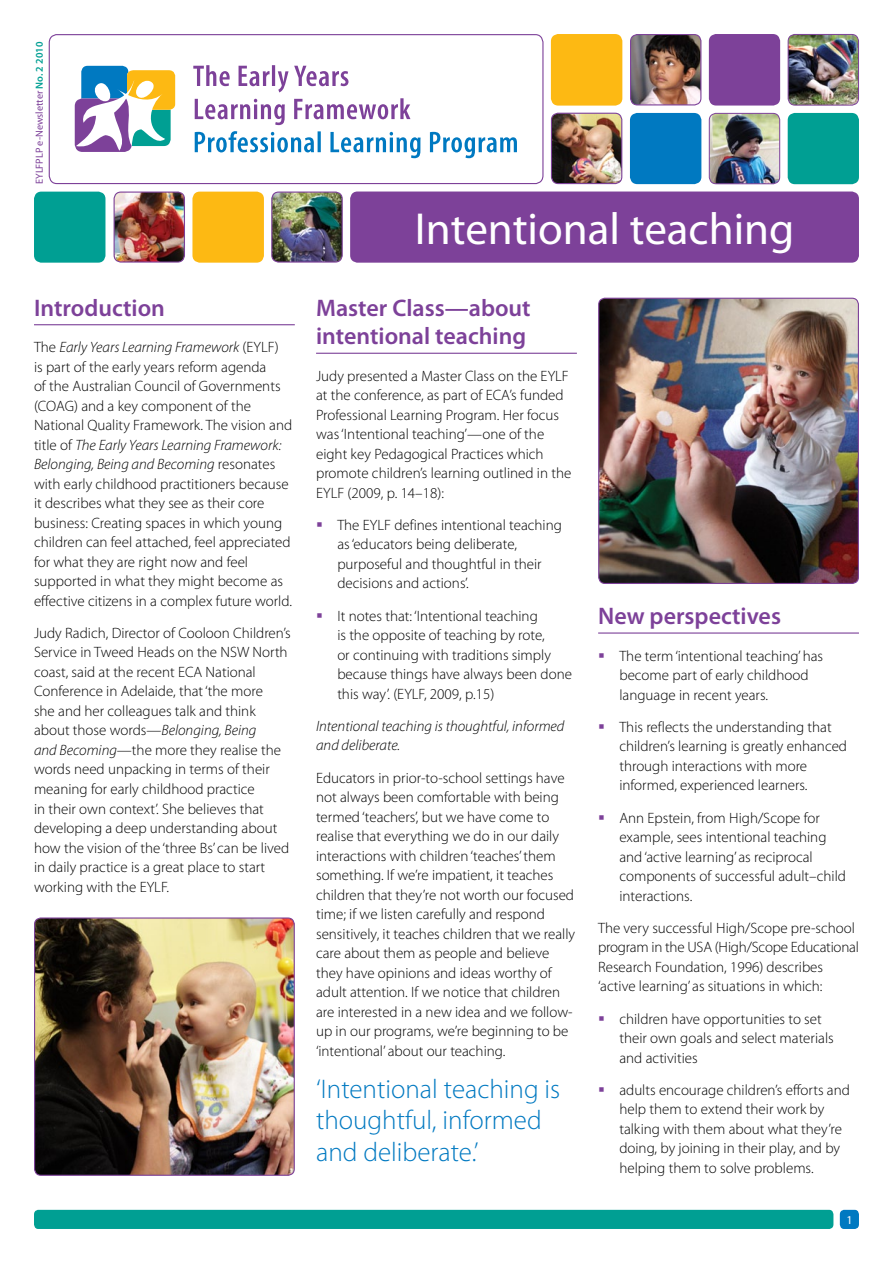
<style>
.page{position:relative;width:893px;height:1263px;background:#fff}
.page>*{position:absolute;margin:0;border:0;box-sizing:border-box;transform-origin:0 0}
.t1{font:45px "Myriad Pro";color:#fff}
.t2{font:300 27px/31.5px "Myriad Pro";color:#0079c1}
.t3{font:600 24px/28.5px "Myriad Pro";color:#7d4199}
.t4{font:300 15px/19.5px "Myriad Pro";color:#000}
.t5{font:italic 300 15px/19.5px "Myriad Pro";color:#000}
.t6{font:12px "Myriad Pro";color:#fff}
.t7{font:10.2px "Myriad Pro";color:#7d4199}
.s1{font-weight:600;color:#009f93}
.s2{font-style:italic}
</style>
<div class="page">
<div style="left:840px;top:1210px;width:19px;height:19px;background:#0079c1;border-radius:4px"></div>
<div style="left:34px;top:1210px;width:799px;height:19px;background:#009f93;border-radius:4px"></div>
<hr style="left:34px;top:324px;width:261px;height:1px;background:#7d4199">
<div style="left:49px;top:34px;width:494px;height:150px;border:1px solid #7d4199;border-radius:8px"></div>
<svg style="left:75px;top:66px;width:100px;height:86px"></svg>
<svg style="left:195px;top:131px;width:322px;height:27px"></svg>
<svg style="left:195px;top:98px;width:215px;height:27px"></svg>
<svg style="left:193px;top:65px;width:155px;height:27px"></svg>
<div style="left:788px;top:113px;width:71px;height:71px;background:#009f93;border-radius:7px"></div>
<img style="left:709px;top:113px;width:71px;height:71px">
<div style="left:709px;top:113px;width:71px;height:71px;border:1px solid #7d4199;border-radius:7px"></div>
<div style="left:709px;top:34px;width:71px;height:72px;background:#7d4199;border-radius:7px"></div>
<img style="left:788px;top:34px;width:70px;height:71px">
<div style="left:788px;top:34px;width:71px;height:72px;border:1px solid #7d4199;border-radius:7px"></div>
<div style="left:630px;top:113px;width:71px;height:71px;background:#0079c1;border-radius:7px"></div>
<img style="left:551px;top:113px;width:71px;height:71px">
<div style="left:551px;top:113px;width:71px;height:71px;border:1px solid #7d4199;border-radius:7px"></div>
<img style="left:631px;top:35px;width:70px;height:70px">
<div style="left:630px;top:34px;width:71px;height:71px;border:1px solid #7d4199;border-radius:7px"></div>
<div style="left:551px;top:34px;width:71px;height:72px;background:#fdb913;border-radius:7px"></div>
<div style="left:192px;top:192px;width:72px;height:71px;background:#fdb913;border-radius:7px"></div>
<img style="left:272px;top:192px;width:70px;height:69px">
<div style="left:271px;top:192px;width:72px;height:71px;border:1px solid #7d4199;border-radius:7px"></div>
<div style="left:34px;top:192px;width:71px;height:71px;background:#009f93;border-radius:7px"></div>
<div style="left:350px;top:191px;width:509px;height:72px;background:#7d4199;border-radius:7px"></div>
<img style="left:114px;top:192px;width:70px;height:70px">
<div style="left:114px;top:192px;width:71px;height:71px;border:1px solid #7d4199;border-radius:7px"></div>
<hr style="left:316px;top:353px;width:261px;height:1px;background:#7d4199">
<hr style="left:598px;top:632px;width:261px;height:2px;background:#7d4199">
<img style="left:36px;top:919px;width:257px;height:255px">
<div style="left:34px;top:917px;width:261px;height:259px;border:1px solid #7d4199;border-radius:6px"></div>
<img style="left:600px;top:298px;width:258px;height:284px">
<div style="left:598px;top:298px;width:261px;height:286px;border:1px solid #7d4199;border-radius:6px"></div>
<p class="t7" style="left:33px;top:184px;width:144px;rotate:-90deg">EYLFPLP e-Newsletter <span class="s1">No. 2 2010</span></p>
<h3 class="t3" style="left:34px;top:293px;width:132px">Introduction</h3>
<p class="t4" style="left:34px;top:337px;width:260px">The <span class="s2">Early Years Learning Framework</span> (EYLF)<br>is part of the early years reform agenda<br>of the Australian Council of Governments (COAG) and a key component of the National Quality Framework. The vision and title of <span class="s2">The Early Years Learning Framework:<br>Belonging, Being and Becoming</span> resonates with early childhood practitioners because it describes what they see as their core business: Creating spaces in which young children can feel attached, feel appreciated for what they are right now and feel supported in what they might become as effective citizens in a complex future world.</p>
<p class="t4" style="left:34px;top:623px;width:258px">Judy Radich, Director of Cooloon Children’s Service in Tweed Heads on the NSW North coast, said at the recent ECA National Conference in Adelaide, that ‘the more<br>she and her colleagues talk and think about those words—<span class="s2">Belonging, Being<br>and Becoming</span>—the more they realise the words need unpacking in terms of their meaning for early childhood practice<br>in their own context’. She believes that developing a deep understanding about how the vision of the ‘three Bs’ can be lived in daily practice is a great place to start working with the EYLF.</p>
<h1 class="t1" style="left:415px;top:201px;width:381px">Intentional teaching</h1>
<h3 class="t3" style="left:316px;top:293px;width:216px">Master Class—about intentional teaching</h3>
<p class="t4" style="left:316px;top:366px;width:257px">Judy presented a Master Class on the EYLF at the conference, as part of ECA’s funded Professional Learning Program. Her focus was ‘Intentional teaching’—one of the eight key Pedagogical Practices which promote children’s learning outlined in the EYLF (2009, p. 14–18):</p>
<p class="t4" style="left:337px;top:515px;width:226px">The EYLF defines intentional teaching as ‘educators being deliberate, purposeful and thoughtful in their decisions and actions’.</p>
<p class="t4" style="left:337px;top:606px;width:236px">It notes that: ‘Intentional teaching<br>is the opposite of teaching by rote,<br>or continuing with traditions simply because things have always been done this way’. (EYLF, 2009, p.15)</p>
<p class="t5" style="left:316px;top:716px;width:250px">Intentional teaching is thoughtful, informed and deliberate.</p>
<p class="t4" style="left:316px;top:768px;width:261px">Educators in prior-to-school settings have not always been comfortable with being termed ‘teachers’, but we have come to realise that everything we do in our daily interactions with children ‘teaches’ them something. If we’re impatient, it teaches children that they’re not worth our focused time; if we listen carefully and respond sensitively, it teaches children that we really care about them as people and believe they have opinions and ideas worthy of adult attention. If we notice that children are interested in a new idea and we follow&shy;up in our programs, we’re beginning to be ‘intentional’ about our teaching.</p>
<h2 class="t2" style="left:316px;top:1073px;width:246px">‘Intentional teaching is thoughtful, informed and deliberate.’</h2>
<h3 class="t3" style="left:598px;top:601px;width:184px">New perspectives</h3>
<p class="t4" style="left:619px;top:646px;width:205px">The term ‘intentional teaching’ has become part of early childhood language in recent years.</p>
<p class="t4" style="left:619px;top:717px;width:229px">This reflects the understanding that children’s learning is greatly enhanced through interactions with more informed, experienced learners.</p>
<p class="t4" style="left:619px;top:808px;width:228px">Ann Epstein, from High/Scope for example, sees intentional teaching and ‘active learning’ as reciprocal components of successful adult–child interactions.</p>
<p class="t4" style="left:598px;top:918px;width:262px">The very successful High/Scope pre-school program in the USA (High/Scope Educational Research Foundation, 1996) describes ‘active learning’ as situations in which:</p>
<p class="t4" style="left:619px;top:1009px;width:216px">children have opportunities to set their own goals and select materials and activities</p>
<p class="t4" style="left:619px;top:1080px;width:232px">adults encourage children’s efforts and help them to extend their work by talking with them about what they’re doing, by joining in their play, and by helping them to solve problems.</p>
<p class="t6" style="left:846px;top:1212px;width:8px">1</p>
</div>
